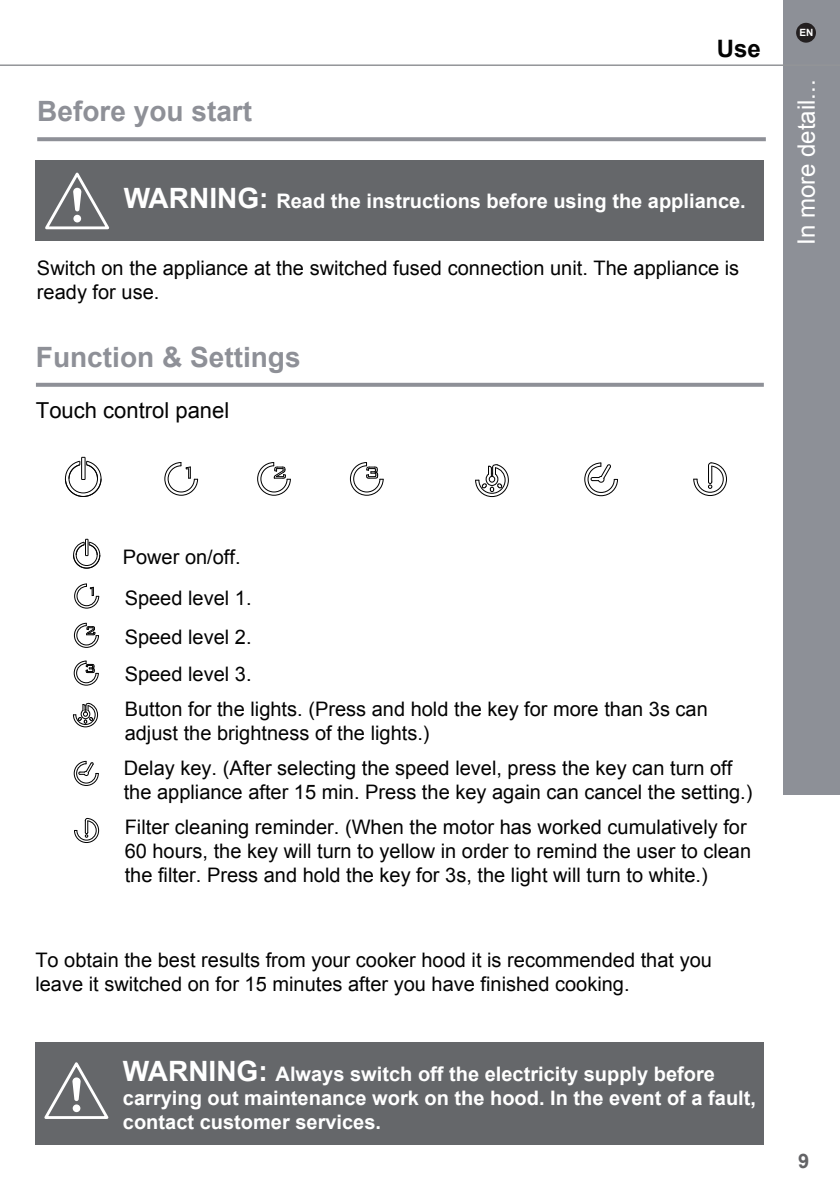
<style>
.page{position:relative;width:840px;height:1191px;background:#fff}
.page>*{position:absolute;margin:0;border:0;box-sizing:border-box;transform-origin:0 0}
.t1{font:700 28px "Arial";color:#8e9097}
.t2{font:24px "Arial";color:#fff}
.t3{font:700 24px "Arial";color:#030303}
.t4{font:22px "Arial";color:#030303}
.t5{font:20px/24px "Arial";color:#030303}
.t6{font:700 20px/24px "Arial";color:#fff}
.t7{font:700 20px "Arial";color:#636366}
.t8{font:700 10px "Arial";color:#fff}
.s1{font-size:28px}
</style>
<div class="page">
<svg style="left:36px;top:383px;width:727px;height:4px;fill:#8e9097"></svg>
<div style="left:35px;top:1042px;width:728px;height:102px;background:#65676a"></div>
<svg style="left:44px;top:1062px;width:65px;height:57px"></svg>
<div style="left:73px;top:1104px;width:7px;height:8px;background:#fff;border-radius:50%"></div>
<div style="left:36px;top:160px;width:727px;height:81px;background:#65676a"></div>
<svg style="left:45px;top:172px;width:65px;height:58px"></svg>
<div style="left:73px;top:215px;width:8px;height:7px;background:#fff;border-radius:50%"></div>
<svg style="left:164px;top:462px;width:34px;height:34px"></svg>
<svg style="left:257px;top:462px;width:34px;height:34px"></svg>
<svg style="left:693px;top:462px;width:34px;height:34px"></svg>
<svg style="left:584px;top:462px;width:34px;height:35px"></svg>
<svg style="left:349px;top:462px;width:35px;height:34px"></svg>
<svg style="left:475px;top:464px;width:34px;height:33px"></svg>
<svg style="left:64px;top:457px;width:38px;height:40px"></svg>
<svg style="left:74px;top:583px;width:26px;height:26px"></svg>
<svg style="left:73px;top:622px;width:26px;height:26px"></svg>
<svg style="left:74px;top:818px;width:26px;height:25px"></svg>
<svg style="left:73px;top:760px;width:26px;height:26px"></svg>
<svg style="left:73px;top:660px;width:26px;height:26px"></svg>
<svg style="left:72px;top:702px;width:26px;height:26px"></svg>
<svg style="left:73px;top:539px;width:28px;height:30px"></svg>
<div style="left:782px;top:0;width:57px;height:794px;background:#8d9097"></div>
<hr style="left:0;top:64px;width:839px;height:2px;background:#939598">
<svg style="left:37px;top:137px;width:728px;height:4px;fill:#8e9097"></svg>
<div style="left:795px;top:23px;width:20px;height:20px;background:#231f20;border-radius:50%"></div>
<h1 class="t1" style="left:37px;top:93px;width:216px">Before you start</h1>
<p class="t3" style="left:716px;top:33px;width:46px">Use</p>
<p class="t6" style="left:124px;top:189px;width:623px"><span class="s1">WARNING:</span> Read the instructions before using the appliance.</p>
<p class="t5" style="left:37px;top:256px;width:703px">Switch on the appliance at the switched fused connection unit. The appliance is ready for use.</p>
<h1 class="t1" style="left:36px;top:338px;width:266px">Function &amp; Settings</h1>
<p class="t4" style="left:36px;top:396px;width:195px">Touch control panel</p>
<p class="t8" style="left:799px;top:26px;width:15px">EN</p>
<p class="t2" style="left:790px;top:245px;width:167px;rotate:-90deg">In more detail...</p>
<p class="t5" style="left:123px;top:536px;width:130px;line-height:41.6px">Power on/off.<br>Speed level 1.</p>
<p class="t5" style="left:125px;top:619px;width:128px;line-height:36.8px">Speed level 2.<br>Speed level 3.</p>
<p class="t5" style="left:125px;top:697px;width:584px">Button for the lights. (Press and hold the key for more than 3s can adjust the brightness of the lights.)</p>
<p class="t5" style="left:124px;top:756px;width:630px">Delay key. (After selecting the speed level, press the key can turn off the appliance after 15 min. Press the key again can cancel the setting.)</p>
<p class="t5" style="left:125px;top:815px;width:627px">Filter cleaning reminder. (When the motor has worked cumulatively for<br>60 hours, the key will turn to yellow in order to remind the user to clean the filter. Press and hold the key for 3s, the light will turn to white.)</p>
<p class="t5" style="left:35px;top:948px;width:677px">To obtain the best results from your cooker hood it is recommended that you leave it switched on for 15 minutes after you have finished cooking.</p>
<p class="t6" style="left:123px;top:1062px;width:634px"><span class="s1">WARNING:</span> Always switch off the electricity supply before carrying out maintenance work on the hood. In the event of a fault, contact customer services.</p>
<p class="t7" style="left:797px;top:1148px;width:13px">9</p>
</div>
